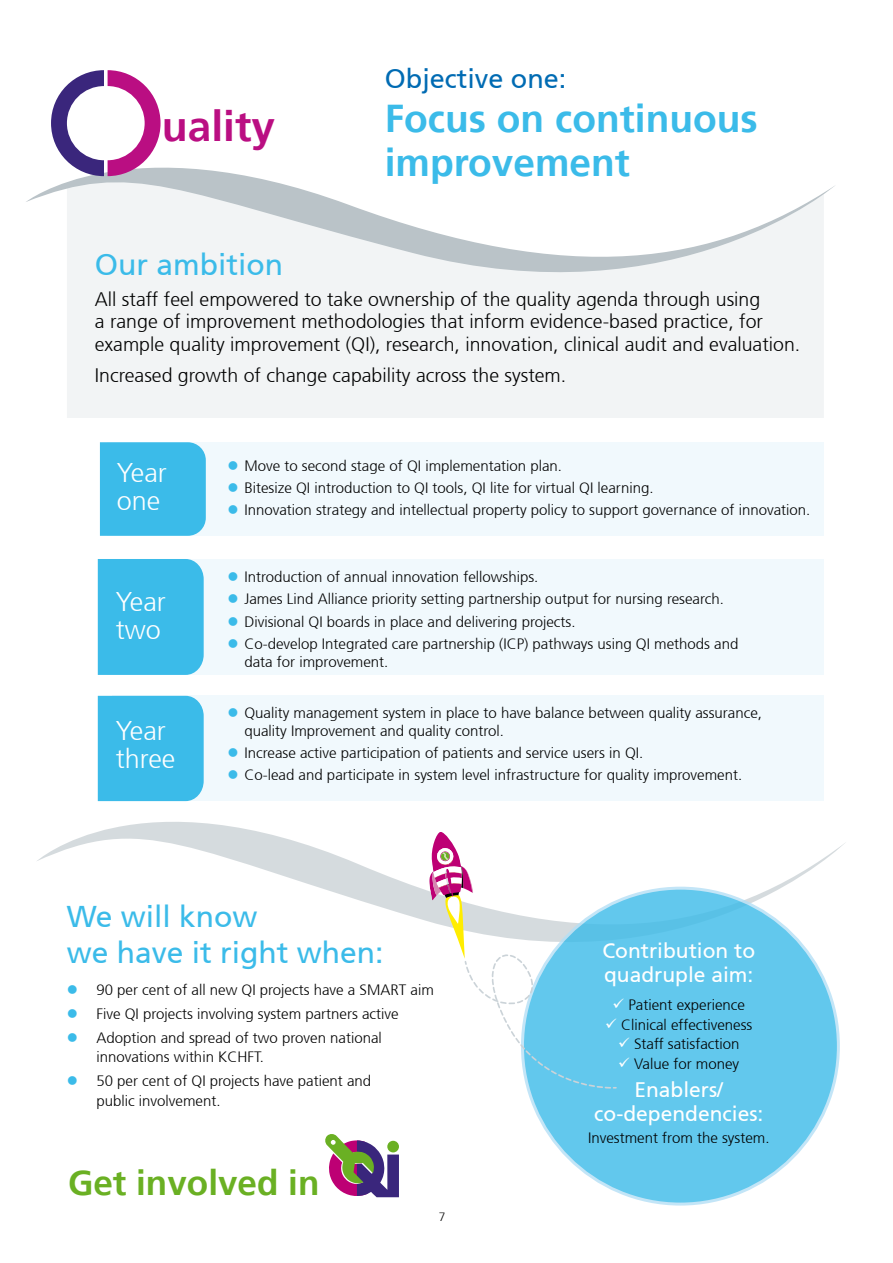
<style>
.page{position:relative;width:893px;height:1263px;background:#fff}
.page>*{position:absolute;margin:0;border:0;box-sizing:border-box;transform-origin:0 0}
.t1{font:700 42.45px "Frutiger 65";color:#ba0e82}
.t2{font:700 38.85px/43.8px "Frutiger 65";color:#3bbbe9}
.t3{font:700 35.1px "Frutiger 65";color:#6ab023}
.t4{font:30px/36px "Frutiger 55 Roman";color:#3bbbe9}
.t5{font:300 27px/28.5px "Frutiger 45";color:#fff}
.t6{font:27px "Frutiger 55 Roman";color:#006bb3}
.t7{font:21px/24px "Frutiger 55 Roman";color:#fff}
.t8{font:300 19.5px/22.5px "Frutiger 45";color:#000}
.t9{font:300 15px/18px "Frutiger 45";color:#000}
.t10{font:300 12px "Frutiger 45";color:#000}
.s1{color:#3bbbe9}
.s2{color:#fff}
</style>
<div class="page">
<div style="left:107px;top:442px;width:717px;height:94px;background:#f1f9fd"></div>
<div style="left:100px;top:442px;width:106px;height:94px;background:#3bbbe9"></div>
<div style="left:107px;top:559px;width:717px;height:116px;background:#f1f9fd"></div>
<div style="left:98px;top:559px;width:106px;height:116px;background:#3bbbe9"></div>
<div style="left:112px;top:696px;width:712px;height:105px;background:#f1f9fd"></div>
<div style="left:98px;top:696px;width:106px;height:105px;background:#3bbbe9"></div>
<div style="left:67px;top:321px;width:757px;height:97px;background:#f2f4f5"></div>
<svg style="left:26px;top:167px;width:809px;height:154px;fill:#f2f4f5"></svg>
<svg style="left:325px;top:1134px;width:74px;height:63px"></svg>
<svg style="left:37px;top:822px;width:808px;height:121px"></svg>
<div style="left:522px;top:888px;width:316px;height:316px;background:#62c8ed;border-radius:50%"></div>
<svg style="left:429px;top:832px;width:189px;height:257px"></svg>
<svg style="left:51px;top:70px;width:110px;height:106px"></svg>
<h1 class="t1" style="left:162px;top:102px;width:115px">uality</h1>
<h3 class="t6" style="left:385px;top:63px;width:183px">Objective one:</h3>
<h2 class="t2" style="left:385px;top:97px;width:374px">Focus on continuous improvement</h2>
<h3 class="t4" style="left:95px;top:246px;width:190px">Our ambition</h3>
<p class="t8" style="left:95px;top:288px;width:707px">All staff feel empowered to take ownership of the quality agenda through using<br>a range of improvement methodologies that inform evidence-based practice, for example quality improvement (QI), research, innovation, clinical audit and evaluation.</p>
<h3 class="t8" style="left:95px;top:364px;width:473px">Increased growth of change capability across the system.</h3>
<h3 class="t5" style="left:117px;top:459px;width:52px">Year one</h3>
<h3 class="t5" style="left:116px;top:588px;width:52px">Year two</h3>
<h3 class="t5" style="left:116px;top:717px;width:61px">Year three</h3>
<p class="t9" style="left:227px;top:457px;width:336px"><span class="s1">●</span> Move to second stage of QI implementation plan.</p>
<p class="t9" style="left:227px;top:479px;width:428px"><span class="s1">●</span> Bitesize QI introduction to QI tools, QI lite for virtual QI learning.</p>
<p class="t9" style="left:227px;top:501px;width:584px"><span class="s1">●</span> Innovation strategy and intellectual property policy to support governance of innovation.</p>
<p class="t9" style="left:227px;top:568px;width:312px"><span class="s1">●</span> Introduction of annual innovation fellowships.</p>
<p class="t9" style="left:227px;top:590px;width:498px"><span class="s1">●</span> James Lind Alliance priority setting partnership output for nursing research.</p>
<p class="t9" style="left:227px;top:612px;width:350px"><span class="s1">●</span> Divisional QI boards in place and delivering projects.</p>
<p class="t9" style="left:244px;top:635px;width:495px;text-indent:-17px"><span class="s1">●</span> Co-develop Integrated care partnership (ICP) pathways using QI methods and data for improvement.</p>
<p class="t9" style="left:244px;top:704px;width:519px;text-indent:-17px"><span class="s1">●</span> Quality management system in place to have balance between quality assurance, quality Improvement and quality control.</p>
<p class="t9" style="left:227px;top:744px;width:417px"><span class="s1">●</span> Increase active participation of patients and service users in QI.</p>
<p class="t9" style="left:227px;top:766px;width:516px"><span class="s1">●</span> Co-lead and participate in system level infrastructure for quality improvement.</p>
<h3 class="t4" style="left:67px;top:899px;width:318px">We will know<br>we have it right when:</h3>
<p class="t9" style="left:67px;top:981px;width:369px"><span class="s1">●</span> 90 per cent of all new QI projects have a SMART aim</p>
<p class="t9" style="left:67px;top:1005px;width:333px"><span class="s1">●</span> Five QI projects involving system partners active</p>
<p class="t9" style="left:96px;top:1028px;width:287px;line-height:19.5px;text-indent:-30px"><span class="s1">●</span> Adoption and spread of two proven national innovations within KCHFT.</p>
<p class="t9" style="left:96px;top:1071px;width:276px;line-height:19.5px;text-indent:-30px"><span class="s1">●</span> 50 per cent of QI projects have patient and public involvement.</p>
<h3 class="t3" style="left:68px;top:1162px;width:253px">Get involved in</h3>
<p class="t10" style="left:439px;top:1210px;width:8px">7</p>
<h3 class="t7" style="left:602px;top:939px;width:154px">Contribution to quadruple aim:</h3>
<p class="t9" style="left:612px;top:996px;width:134px"><span class="s2">✓</span> Patient experience</p>
<p class="t9" style="left:605px;top:1016px;width:149px"><span class="s2">✓</span> Clinical effectiveness</p>
<p class="t9" style="left:618px;top:1035px;width:123px"><span class="s2">✓</span> Staff satisfaction</p>
<p class="t9" style="left:618px;top:1055px;width:122px"><span class="s2">✓</span> Value for money</p>
<h3 class="t7" style="left:594px;top:1078px;width:171px;text-align:center">Enablers/ co-dependencies:</h3>
<p class="t9" style="left:588px;top:1129px;width:183px">Investment from the system.</p>
</div>
